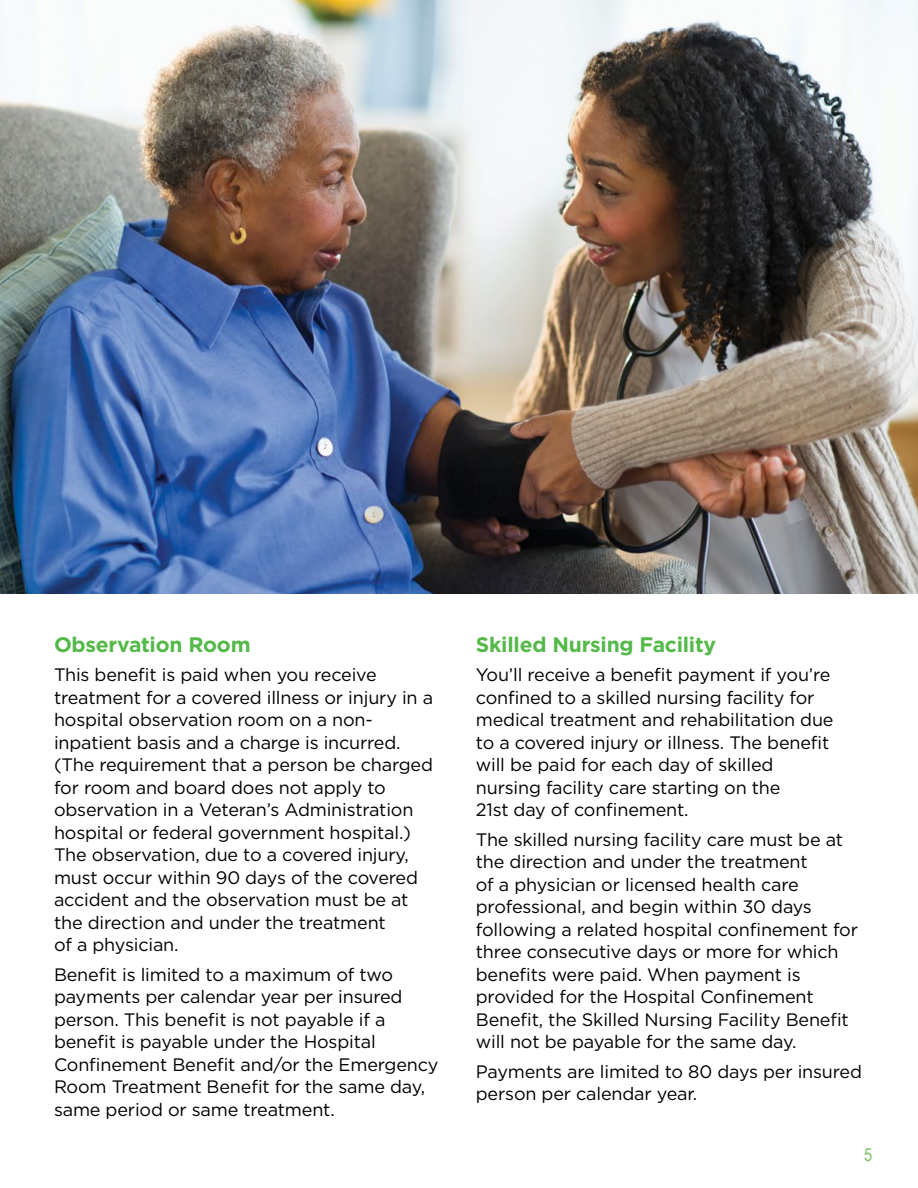
<style>
.page{position:relative;width:918px;height:1188px;background:#fff}
.page>*{position:absolute;margin:0;border:0;box-sizing:border-box;transform-origin:0 0}
.t1{font:700 21px "Gotham";letter-spacing:-.01em;color:#54b948}
.t2{font:18px/22.5px "Gotham";letter-spacing:-.01em;color:#000}
.t3{font:18px "Arial Narrow";color:#7bc366}
</style>
<div class="page">
<img style="left:0;top:0;width:918px;height:594px">
<p class="t1" style="left:54px;top:630px;width:198px">Observation Room</p>
<p class="t2" style="left:54px;top:663px;width:381px">This benefit is paid when you receive treatment for a covered illness or injury in a hospital observation room on a non&shy;inpatient basis and a charge is incurred. (The requirement that a person be charged for room and board does not apply to observation in a Veteran’s Administration hospital or federal government hospital.)<br>The observation, due to a covered injury, must occur within 90 days of the covered accident and the observation must be at the direction and under the treatment<br>of a physician.</p>
<p class="t2" style="left:54px;top:963px;width:386px">Benefit is limited to a maximum of two payments per calendar year per insured person. This benefit is not payable if a benefit is payable under the Hospital Confinement Benefit and/or the Emergency Room Treatment Benefit for the same day, same period or same treatment.</p>
<p class="t1" style="left:476px;top:630px;width:242px">Skilled Nursing Facility</p>
<p class="t2" style="left:476px;top:663px;width:359px">You’ll receive a benefit payment if you’re confined to a skilled nursing facility for medical treatment and rehabilitation due to a covered injury or illness. The benefit will be paid for each day of skilled nursing facility care starting on the<br>21st day of confinement.</p>
<p class="t2" style="left:476px;top:828px;width:384px">The skilled nursing facility care must be at the direction and under the treatment<br>of a physician or licensed health care professional, and begin within 30 days following a related hospital confinement for three consecutive days or more for which benefits were paid. When payment is provided for the Hospital Confinement Benefit, the Skilled Nursing Facility Benefit will not be payable for the same day.</p>
<p class="t2" style="left:476px;top:1060px;width:388px">Payments are limited to 80 days per insured person per calendar year.</p>
<p class="t3" style="left:864px;top:1141px;width:10px">5</p>
</div>
